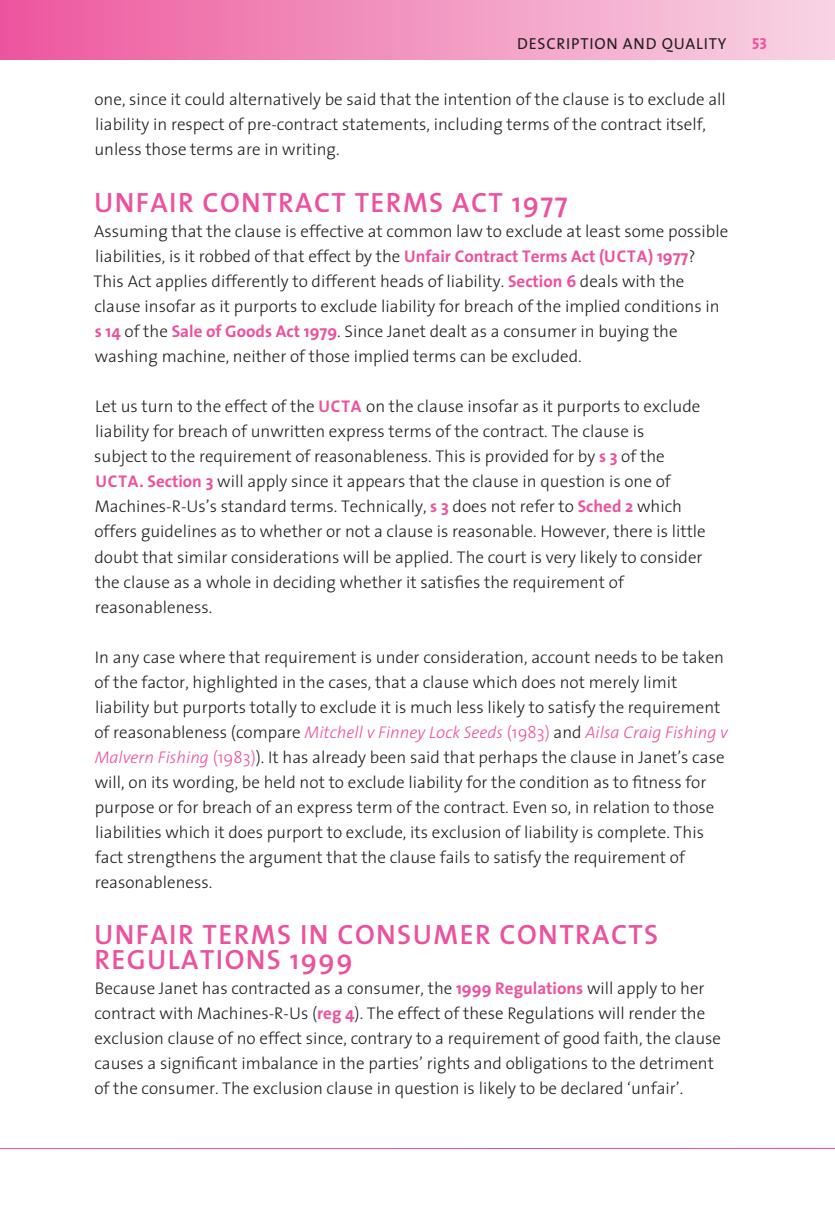
<style>
.page{position:relative;width:835px;height:1220px;background:#fff}
.page>*{position:absolute;margin:0;border:0;box-sizing:border-box;transform-origin:0 0}
.t1{font:600 28px/25px "The Sans";letter-spacing:.05em;color:#ec519e}
.t2{font:300 17px/25px "The Sans";color:#231f20}
.t3{font:16px "The Sans";letter-spacing:.05em;color:#231f20}
.t4{font:16px "The Sans Bold Caps";color:#ec519e}
.s1{font-weight:700;color:#ec519e}
.s2{font-style:italic;color:#ec519e}
.s3{color:#ec519e}
</style>
<div class="page">
<div style="left:0;top:0;width:834px;height:60px;background:linear-gradient(to right,#ed589e,#f8d5e4)"></div>
<hr style="left:0;top:1148px;width:834px;height:1px;background:#ec519e">
<p class="t3" style="left:517px;top:37px;width:211px">DESCRIPTION AND QUALITY</p>
<p class="t4" style="left:752px;top:38px;width:16px">53</p>
<p class="t2" style="left:94px;top:89px;width:633px">one, since it could alternatively be said that the intention of the clause is to exclude all liability in respect of pre-contract statements, including terms of the contract itself, unless those terms are in writing.</p>
<h1 class="t1" style="left:94px;top:193px;width:475px">UNFAIR CONTRACT TERMS ACT 1977</h1>
<p class="t2" style="left:94px;top:221px;width:636px">Assuming that the clause is effective at common law to exclude at least some possible liabilities, is it robbed of that effect by the <span class="s1">Unfair Contract Terms Act (UCTA) 1977</span>?<br>This Act applies differently to different heads of liability. <span class="s1">Section 6</span> deals with the clause insofar as it purports to exclude liability for breach of the implied conditions in <span class="s1">s 14</span> of the <span class="s1">Sale of Goods Act 1979</span>. Since Janet dealt as a consumer in buying the washing machine, neither of those implied terms can be excluded.</p>
<p class="t2" style="left:94px;top:396px;width:613px">Let us turn to the effect of the <span class="s1">UCTA</span> on the clause insofar as it purports to exclude liability for breach of unwritten express terms of the contract. The clause is<br>subject to the requirement of reasonableness. This is provided for by <span class="s1">s 3</span> of the <span class="s1">UCTA. Section 3</span> will apply since it appears that the clause in question is one of Machines-R-Us’s standard terms. Technically, <span class="s1">s 3</span> does not refer to <span class="s1">Sched 2</span> which offers guidelines as to whether or not a clause is reasonable. However, there is little doubt that similar considerations will be applied. The court is very likely to consider the clause as a whole in deciding whether it satisfies the requirement of reasonableness.</p>
<p class="t2" style="left:94px;top:646px;width:635px">In any case where that requirement is under consideration, account needs to be taken of the factor, highlighted in the cases, that a clause which does not merely limit liability but purports totally to exclude it is much less likely to satisfy the requirement of reasonableness (compare <span class="s2">Mitchell v Finney Lock Seeds</span> <span class="s3">(1983)</span> and <span class="s2">Ailsa Craig Fishing v Malvern Fishing</span> <span class="s3">(1983)</span>). It has already been said that perhaps the clause in Janet’s case will, on its wording, be held not to exclude liability for the condition as to fitness for purpose or for breach of an express term of the contract. Even so, in relation to those liabilities which it does purport to exclude, its exclusion of liability is complete. This fact strengthens the argument that the clause fails to satisfy the requirement of reasonableness.</p>
<h1 class="t1" style="left:94px;top:925px;width:565px">UNFAIR TERMS IN CONSUMER CONTRACTS<br>REGULATIONS 1999</h1>
<p class="t2" style="left:94px;top:978px;width:628px">Because Janet has contracted as a consumer, the <span class="s1">1999 Regulations</span> will apply to her contract with Machines-R-Us (<span class="s1">reg 4</span>). The effect of these Regulations will render the exclusion clause of no effect since, contrary to a requirement of good faith, the clause causes a significant imbalance in the parties’ rights and obligations to the detriment of the consumer. The exclusion clause in question is likely to be declared ‘unfair’.</p>
</div>
